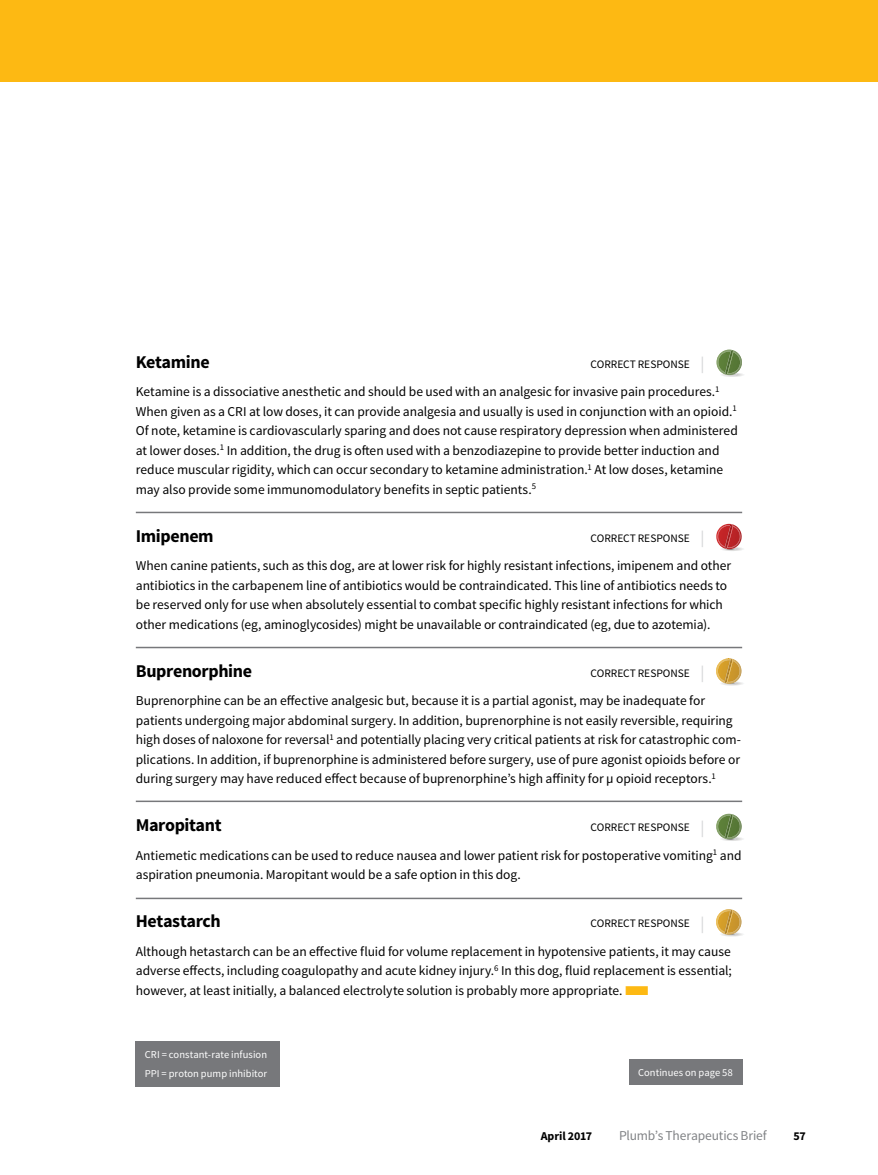
<style>
.page{position:relative;width:878px;height:1175px;background:#fff}
.page>*{position:absolute;margin:0;border:0;box-sizing:border-box;transform-origin:0 0}
.Drug_Name_Head{font:700 18px "Source Sans Pro";letter-spacing:-.02em;color:#000}
.Body_Source_Sans_9{font:13.5px/19.5px "Source Sans Pro";letter-spacing:-.005em;color:#000}
.t1{font:13.5px "Source Sans Pro";letter-spacing:-.01em;color:#808285}
.t2{font:700 12px "Source Sans Pro";letter-spacing:-.005em;color:#000}
.Drug_Name_Head-2{font:11.4px "Source Sans Pro";letter-spacing:-.005em;color:#000}
.Acronyms{font:10.5px "Source Sans Pro";letter-spacing:.005em;color:#fff}
.s1{font-size:16.5px;color:#d1d3d4}
.s2{color:#fdb913}
</style>
<div class="page">
<div style="left:0;top:0;width:878px;height:81px;background:#fdb913"></div>
<hr style="left:136px;top:646px;width:606px;height:2px;background:#77787b">
<hr style="left:136px;top:512px;width:606px;height:1px;background:#77787b">
<hr style="left:136px;top:800px;width:606px;height:2px;background:#77787b">
<hr style="left:136px;top:897px;width:606px;height:2px;background:#77787b">
<svg style="left:716px;top:350px;width:28px;height:27px"></svg>
<svg style="left:716px;top:524px;width:27px;height:27px"></svg>
<svg style="left:716px;top:658px;width:27px;height:28px"></svg>
<svg style="left:716px;top:909px;width:27px;height:28px"></svg>
<svg style="left:716px;top:813px;width:27px;height:28px"></svg>
<div style="left:136px;top:1041px;width:144px;height:45px;background:#77787b"></div>
<div style="left:629px;top:1059px;width:113px;height:26px;background:#77787b"></div>
<p class="Drug_Name_Head" style="left:136px;top:350px;width:75px">Ketamine</p>
<p class="Drug_Name_Head-2" style="left:590px;top:357px;width:115px">CORRECT RESPONSE <span class="s1">|</span></p>
<p class="Body_Source_Sans_9" style="left:136px;top:382px;width:603px">Ketamine is a dissociative anesthetic and should be used with an analgesic for invasive pain procedures.<sup>1<br></sup>When given as a CRI at low doses, it can provide analgesia and usually is used in conjunction with an opioid.<sup>1<br></sup>Of note, ketamine is cardiovascularly sparing and does not cause respiratory depression when administered at lower doses.<sup>1</sup> In addition, the drug is often used with a benzodiazepine to provide better induction and reduce muscular rigidity, which can occur secondary to ketamine administration.<sup>1</sup> At low doses, ketamine may also provide some immunomodulatory benefits in septic patients.<sup>5</sup></p>
<p class="Drug_Name_Head" style="left:136px;top:524px;width:79px">Imipenem</p>
<p class="Drug_Name_Head-2" style="left:590px;top:531px;width:115px">CORRECT RESPONSE <span class="s1">|</span></p>
<p class="Body_Source_Sans_9" style="left:136px;top:556px;width:597px">When canine patients, such as this dog, are at lower risk for highly resistant infections, imipenem and other antibiotics in the carbapenem line of antibiotics would be contraindicated. This line of antibiotics needs to be reserved only for use when absolutely essential to combat specific highly resistant infections for which other medications (eg, aminoglycosides) might be unavailable or contraindicated (eg, due to azotemia).</p>
<p class="Drug_Name_Head" style="left:136px;top:659px;width:118px">Buprenorphine</p>
<p class="Drug_Name_Head-2" style="left:590px;top:666px;width:115px">CORRECT RESPONSE <span class="s1">|</span></p>
<p class="Body_Source_Sans_9" style="left:136px;top:691px;width:606px">Buprenorphine can be an effective analgesic but, because it is a partial agonist, may be inadequate for patients undergoing major abdominal surgery. In addition, buprenorphine is not easily reversible, requiring high doses of naloxone for reversal<sup>1</sup> and potentially placing very critical patients at risk for catastrophic com&shy;plications. In addition, if buprenorphine is administered before surgery, use of pure agonist opioids before or during surgery may have reduced effect because of buprenorphine’s high affinity for µ opioid receptors.<sup>1</sup></p>
<p class="Drug_Name_Head" style="left:136px;top:813px;width:87px">Maropitant</p>
<p class="Drug_Name_Head-2" style="left:590px;top:820px;width:115px">CORRECT RESPONSE <span class="s1">|</span></p>
<p class="Body_Source_Sans_9" style="left:136px;top:846px;width:607px">Antiemetic medications can be used to reduce nausea and lower patient risk for postoperative vomiting<sup>1</sup> and aspiration pneumonia. Maropitant would be a safe option in this dog.</p>
<p class="Drug_Name_Head" style="left:136px;top:909px;width:86px">Hetastarch</p>
<p class="Drug_Name_Head-2" style="left:590px;top:916px;width:115px">CORRECT RESPONSE <span class="s1">|</span></p>
<p class="Body_Source_Sans_9" style="left:136px;top:942px;width:597px;text-align:justify">Although hetastarch can be an effective fluid for volume replacement in hypotensive patients, it may cause adverse effects, including coagulopathy and acute kidney injury.<sup>6</sup> In this dog, fluid replacement is essential; however, at least initially, a balanced electrolyte solution is probably more appropriate. <span class="s2">■</span></p>
<p class="Acronyms" style="left:145px;top:1048px;width:124px">CRI = constant-rate infusion</p>
<p class="Acronyms" style="left:145px;top:1067px;width:124px">PPI = proton pump inhibitor</p>
<p class="Acronyms" style="left:638px;top:1066px;width:96px">Continues on page 58</p>
<p class="t2" style="left:540px;top:1128px;width:53px">April 2017</p>
<p class="t1" style="left:619px;top:1127px;width:149px">Plumb’s Therapeutics Brief</p>
<p class="t2" style="left:793px;top:1128px;width:14px">57</p>
</div>
